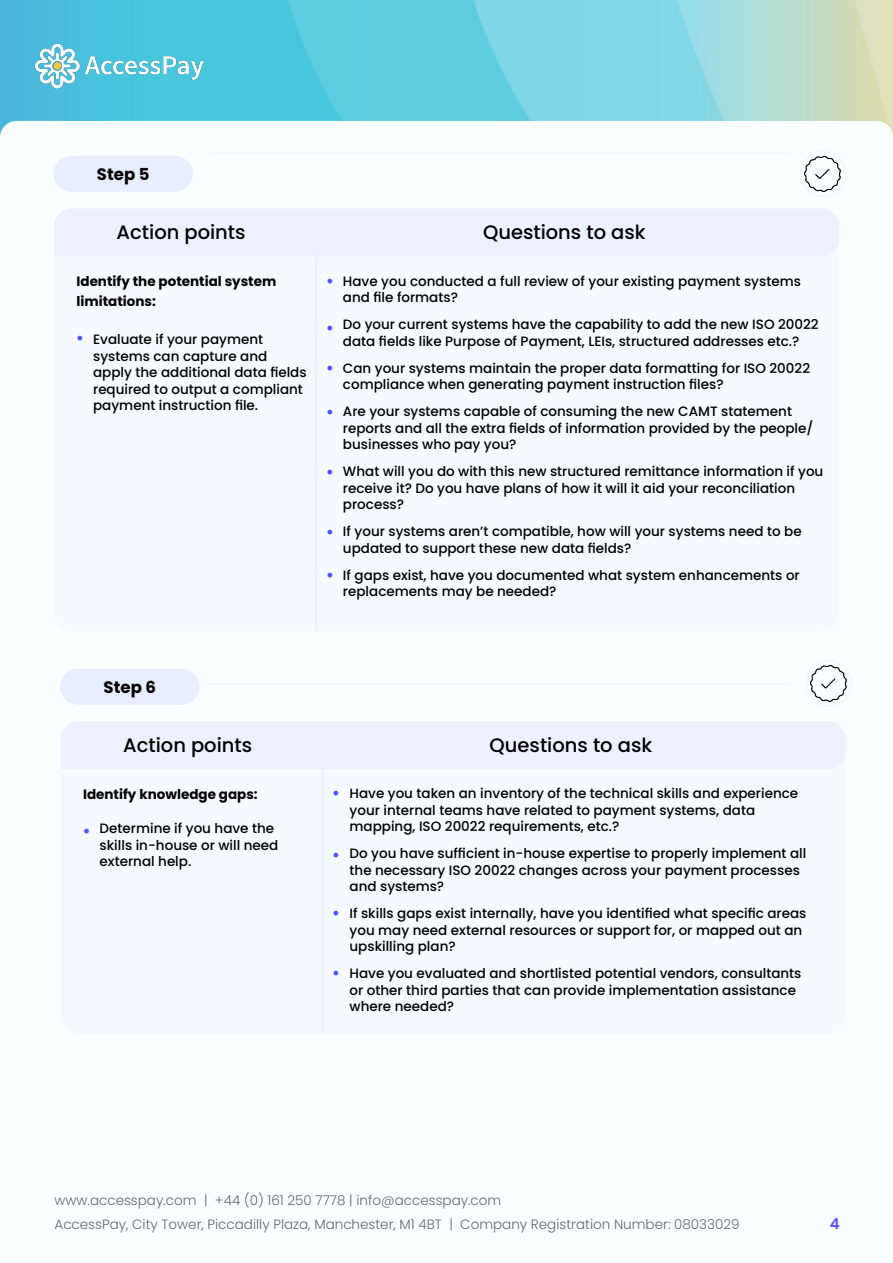
<style>
.page{position:relative;width:893px;height:1263px;background:#fff}
.page>*{position:absolute;margin:0;border:0;box-sizing:border-box;transform-origin:0 0}
.t1{font:500 19.5px "Poppins";color:#000}
.t2{font:18px "Minion Pro";color:#4a56f7}
.t3{font:700 16.5px "Poppins";color:#000}
.t4{font:600 15px "Poppins";color:#6847ed}
.t5{font:500 13.5px/16.5px "Poppins";color:#000}
.t6{font:300 13.5px/24px "Poppins";color:#666}
.t7{font:700 13.5px/19.5px "Poppins";color:#000}
</style>
<div class="page">
<img style="left:0;top:0;width:893px;height:121px">
<img style="left:22px;top:11px;width:192px;height:110px">
<hr style="left:209px;top:152px;width:581px;height:2px;background:#4a56f7">
<div style="left:56px;top:210px;width:781px;height:420px;background:#f4fafe;border-radius:16px"></div>
<svg style="left:54px;top:208px;width:786px;height:50px"></svg>
<div style="left:55px;top:157px;width:136px;height:33px;background:#e7eefe;border-radius:16px"></div>
<div style="left:53px;top:156px;width:140px;height:36px;border:3px solid #4a56f7;border-radius:16px"></div>
<hr style="left:315px;top:255px;width:3px;height:377px;background:#4a56f7">
<hr style="left:209px;top:683px;width:580px;height:2px;background:#4a56f7">
<div style="left:62px;top:723px;width:782px;height:309px;background:#f4fafe;border-radius:16px"></div>
<div style="left:61px;top:721px;width:784px;height:313px;border:3px solid #4a56f7;border-radius:16px"></div>
<svg style="left:60px;top:721px;width:786px;height:50px"></svg>
<div style="left:62px;top:670px;width:136px;height:33px;background:#e7eefe;border-radius:16px"></div>
<div style="left:60px;top:669px;width:140px;height:36px;border:3px solid #4a56f7;border-radius:16px"></div>
<hr style="left:321px;top:767px;width:3px;height:267px;background:#4a56f7">
<div style="left:800px;top:151px;width:46px;height:46px;border:2px solid #4a56f7;border-radius:50%"></div>
<div style="left:806px;top:660px;width:46px;height:47px;border:2px solid #4a56f7;border-radius:50%"></div>
<img style="left:802px;top:153px;width:42px;height:42px">
<img style="left:808px;top:662px;width:42px;height:42px">
<p class="t3" style="left:97px;top:164px;width:54px">Step 5</p>
<h1 class="t1" style="left:117px;top:221px;width:130px">Action points</h1>
<h1 class="t1" style="left:483px;top:221px;width:164px">Questions to ask</h1>
<p class="t7" style="left:77px;top:272px;width:201px">Identify the potential system limitations:</p>
<h2 class="t2" style="left:77px;top:324px;width:9px">•</h2>
<p class="t5" style="left:93px;top:331px;width:215px">Evaluate if your payment systems can capture and apply the additional data fields required to output a compliant payment instruction file.</p>
<h2 class="t2" style="left:326px;top:267px;width:9px">•</h2>
<h2 class="t2" style="left:326px;top:314px;width:9px">•</h2>
<h2 class="t2" style="left:326px;top:354px;width:9px">•</h2>
<h2 class="t2" style="left:326px;top:398px;width:9px">•</h2>
<h2 class="t2" style="left:326px;top:458px;width:9px">•</h2>
<h2 class="t2" style="left:326px;top:518px;width:9px">•</h2>
<h2 class="t2" style="left:326px;top:561px;width:9px">•</h2>
<p class="t5" style="left:343px;top:273px;width:459px">Have you conducted a full review of your existing payment systems and file formats?</p>
<p class="t5" style="left:343px;top:316px;width:477px">Do your current systems have the capability to add the new ISO 20022 data fields like Purpose of Payment, LEIs, structured addresses etc.?</p>
<p class="t5" style="left:343px;top:360px;width:469px">Can your systems maintain the proper data formatting for ISO 20022 compliance when generating payment instruction files?</p>
<p class="t5" style="left:343px;top:403px;width:472px">Are your systems capable of consuming the new CAMT statement reports and all the extra fields of information provided by the people/ businesses who pay you?</p>
<p class="t5" style="left:343px;top:463px;width:482px">What will you do with this new structured remittance information if you receive it? Do you have plans of how it will it aid your reconciliation process?</p>
<p class="t5" style="left:343px;top:523px;width:460px">If your systems aren’t compatible, how will your systems need to be updated to support these new data fields?</p>
<p class="t5" style="left:343px;top:567px;width:458px">If gaps exist, have you documented what system enhancements or replacements may be needed?</p>
<p class="t3" style="left:104px;top:677px;width:54px">Step 6</p>
<h1 class="t1" style="left:123px;top:734px;width:130px">Action points</h1>
<h1 class="t1" style="left:490px;top:734px;width:164px">Questions to ask</h1>
<p class="t7" style="left:83px;top:784px;width:176px">Identify knowledge gaps:</p>
<h2 class="t2" style="left:83px;top:817px;width:9px">•</h2>
<p class="t5" style="left:100px;top:820px;width:180px">Determine if you have the skills in-house or will need external help.</p>
<h2 class="t2" style="left:332px;top:779px;width:9px">•</h2>
<h2 class="t2" style="left:332px;top:841px;width:9px">•</h2>
<h2 class="t2" style="left:332px;top:899px;width:9px">•</h2>
<h2 class="t2" style="left:332px;top:959px;width:9px">•</h2>
<p class="t5" style="left:350px;top:785px;width:450px">Have you taken an inventory of the technical skills and experience your internal teams have related to payment systems, data mapping, ISO 20022 requirements, etc.?</p>
<p class="t5" style="left:350px;top:845px;width:458px">Do you have sufficient in-house expertise to properly implement all the necessary ISO 20022 changes across your payment processes and systems?</p>
<p class="t5" style="left:350px;top:905px;width:458px">If skills gaps exist internally, have you identified what specific areas you may need external resources or support for, or mapped out an upskilling plan?</p>
<p class="t5" style="left:350px;top:965px;width:453px">Have you evaluated and shortlisted potential vendors, consultants or other third parties that can provide implementation assistance where needed?</p>
<p class="t6" style="left:55px;top:1188px;width:686px">www.accesspay.com | +44 (0) 161 250 7778 | info@accesspay.com<br>AccessPay, City Tower, Piccadilly Plaza, Manchester, M1 4BT | Company Registration Number: 08033029</p>
<p class="t4" style="left:830px;top:1215px;width:11px">4</p>
</div>
